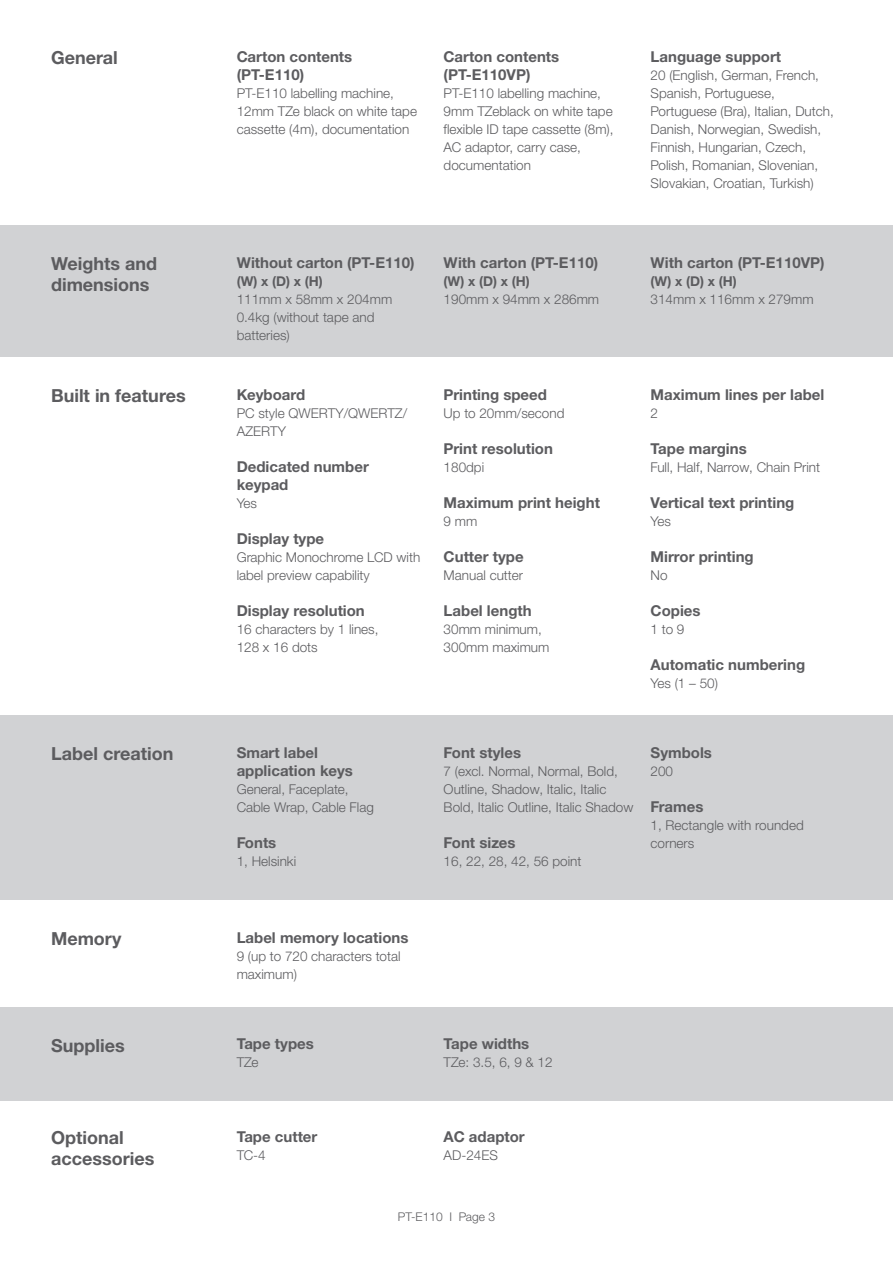
<style>
.page{position:relative;width:893px;height:1263px;background:#fff}
.page>*{position:absolute;margin:0;border:0;box-sizing:border-box;transform-origin:0 0}
.t1{font:700 18px/21px "Helvetica Neue LTW1 G";color:#5c5c5f}
.t2{font:700 15px/18px "Helvetica Neue LTW1 G";color:#5c5c5f}
.t3{font:300 13.5px/18px "Helvetica Neue LTW1 G";color:#5c5c5f}
.t4{font:700 13.5px "Helvetica Neue LTW1 G";color:#5c5c5f}
.t5{font:300 12px "Helvetica Neue LTW1 G";color:#5c5c5f}
</style>
<div class="page">
<div style="left:0;top:225px;width:893px;height:132px;background:#d1d2d4"></div>
<div style="left:0;top:715px;width:893px;height:185px;background:#d1d2d4"></div>
<div style="left:0;top:1007px;width:893px;height:93px;background:#d1d2d4"></div>
<h1 class="t1" style="left:51px;top:47px;width:68px">General</h1>
<p class="t2" style="left:237px;top:47px;width:117px">Carton contents (PT-E110)</p>
<p class="t3" style="left:237px;top:84px;width:182px">PT-E110 labelling machine,<br>12mm TZe black on white tape cassette (4m), documentation</p>
<p class="t2" style="left:444px;top:47px;width:117px">Carton contents (PT-E110VP)</p>
<p class="t3" style="left:444px;top:84px;width:171px">PT-E110 labelling machine,<br>9mm TZeblack on white tape flexible ID tape cassette (8m),<br>AC adaptor, carry case, documentation</p>
<p class="t2" style="left:651px;top:47px;width:132px">Language support</p>
<p class="t3" style="left:651px;top:66px;width:185px">20 (English, German, French,<br>Spanish, Portuguese,<br>Portuguese (Bra), Italian, Dutch,<br>Danish, Norwegian, Swedish,<br>Finnish, Hungarian, Czech,<br>Polish, Romanian, Slovenian,<br>Slovakian, Croatian, Turkish)</p>
<h1 class="t1" style="left:51px;top:253px;width:108px">Weights and dimensions</h1>
<p class="t2" style="left:237px;top:254px;width:179px">Without carton (PT-E110)</p>
<p class="t4" style="left:237px;top:273px;width:88px">(W) x (D) x (H)</p>
<p class="t3" style="left:237px;top:290px;width:157px">111mm x 58mm x 204mm<br>0.4kg (without tape and batteries)</p>
<p class="t2" style="left:444px;top:254px;width:156px">With carton (PT-E110)</p>
<p class="t4" style="left:444px;top:273px;width:88px">(W) x (D) x (H)</p>
<p class="t3" style="left:444px;top:290px;width:157px">190mm x 94mm x 286mm</p>
<p class="t2" style="left:651px;top:254px;width:175px">With carton (PT-E110VP)</p>
<p class="t4" style="left:651px;top:273px;width:88px">(W) x (D) x (H)</p>
<p class="t3" style="left:651px;top:290px;width:165px">314mm x 116mm x 279mm</p>
<h1 class="t1" style="left:51px;top:385px;width:136px">Built in features</h1>
<p class="t2" style="left:237px;top:385px;width:70px">Keyboard</p>
<p class="t3" style="left:237px;top:404px;width:172px">PC style QWERTY/QWERTZ/<br>AZERTY</p>
<p class="t2" style="left:237px;top:457px;width:134px">Dedicated number keypad</p>
<p class="t3" style="left:237px;top:494px;width:22px">Yes</p>
<p class="t2" style="left:237px;top:529px;width:89px">Display type</p>
<p class="t3" style="left:237px;top:548px;width:185px">Graphic Monochrome LCD with label preview capability</p>
<p class="t2" style="left:237px;top:601px;width:130px">Display resolution</p>
<p class="t3" style="left:237px;top:620px;width:143px">16 characters by 1 lines,<br>128 x 16 dots</p>
<p class="t2" style="left:444px;top:385px;width:105px">Printing speed</p>
<p class="t3" style="left:444px;top:404px;width:122px">Up to 20mm/second</p>
<p class="t2" style="left:444px;top:439px;width:111px">Print resolution</p>
<p class="t3" style="left:444px;top:458px;width:42px">180dpi</p>
<p class="t2" style="left:444px;top:493px;width:158px">Maximum print height</p>
<p class="t3" style="left:444px;top:512px;width:35px">9 mm</p>
<p class="t2" style="left:444px;top:547px;width:81px">Cutter type</p>
<p class="t3" style="left:444px;top:566px;width:81px">Manual cutter</p>
<p class="t2" style="left:444px;top:601px;width:90px">Label length</p>
<p class="t3" style="left:444px;top:620px;width:107px">30mm minimum,<br>300mm maximum</p>
<p class="t2" style="left:651px;top:385px;width:175px">Maximum lines per label</p>
<p class="t3" style="left:651px;top:404px;width:9px">2</p>
<p class="t2" style="left:651px;top:439px;width:98px">Tape margins</p>
<p class="t3" style="left:651px;top:458px;width:171px">Full, Half, Narrow, Chain Print</p>
<p class="t2" style="left:651px;top:493px;width:145px">Vertical text printing</p>
<p class="t3" style="left:651px;top:512px;width:22px">Yes</p>
<p class="t2" style="left:651px;top:547px;width:105px">Mirror printing</p>
<p class="t3" style="left:651px;top:566px;width:19px">No</p>
<p class="t2" style="left:651px;top:601px;width:51px">Copies</p>
<p class="t3" style="left:651px;top:620px;width:35px">1 to 9</p>
<p class="t2" style="left:651px;top:655px;width:156px">Automatic numbering</p>
<p class="t3" style="left:651px;top:674px;width:69px">Yes (1 – 50)</p>
<h1 class="t1" style="left:51px;top:743px;width:124px">Label creation</h1>
<p class="t2" style="left:237px;top:744px;width:118px">Smart label application keys</p>
<p class="t3" style="left:237px;top:780px;width:139px">General, Faceplate,<br>Cable Wrap, Cable Flag</p>
<p class="t2" style="left:237px;top:834px;width:41px">Fonts</p>
<p class="t3" style="left:237px;top:852px;width:61px">1, Helsinki</p>
<p class="t2" style="left:444px;top:744px;width:79px">Font styles</p>
<p class="t3" style="left:444px;top:762px;width:191px">7 (excl. Normal, Normal, Bold,<br>Outline, Shadow, Italic, Italic<br>Bold, Italic Outline, Italic Shadow</p>
<p class="t2" style="left:444px;top:834px;width:73px">Font sizes</p>
<p class="t3" style="left:444px;top:852px;width:139px">16, 22, 28, 42, 56 point</p>
<p class="t2" style="left:651px;top:744px;width:63px">Symbols</p>
<p class="t3" style="left:651px;top:762px;width:24px">200</p>
<p class="t2" style="left:651px;top:798px;width:54px">Frames</p>
<p class="t3" style="left:651px;top:816px;width:155px">1, Rectangle with rounded corners</p>
<h1 class="t1" style="left:51px;top:928px;width:72px">Memory</h1>
<p class="t2" style="left:237px;top:928px;width:173px">Label memory locations</p>
<p class="t3" style="left:237px;top:947px;width:165px">9 (up to 720 characters total maximum)</p>
<h1 class="t1" style="left:51px;top:1034px;width:75px">Supplies</h1>
<p class="t2" style="left:237px;top:1035px;width:79px">Tape types</p>
<p class="t3" style="left:237px;top:1053px;width:23px">TZe</p>
<p class="t2" style="left:444px;top:1035px;width:87px">Tape widths</p>
<p class="t3" style="left:444px;top:1053px;width:110px">TZe: 3.5, 6, 9 &amp; 12</p>
<h1 class="t1" style="left:51px;top:1127px;width:105px">Optional accessories</h1>
<p class="t2" style="left:237px;top:1127px;width:82px">Tape cutter</p>
<p class="t3" style="left:237px;top:1146px;width:31px">TC-4</p>
<p class="t2" style="left:444px;top:1127px;width:83px">AC adaptor</p>
<p class="t3" style="left:444px;top:1146px;width:56px">AD-24ES</p>
<p class="t5" style="left:398px;top:1209px;width:99px">PT-E110 I Page 3</p>
</div>
